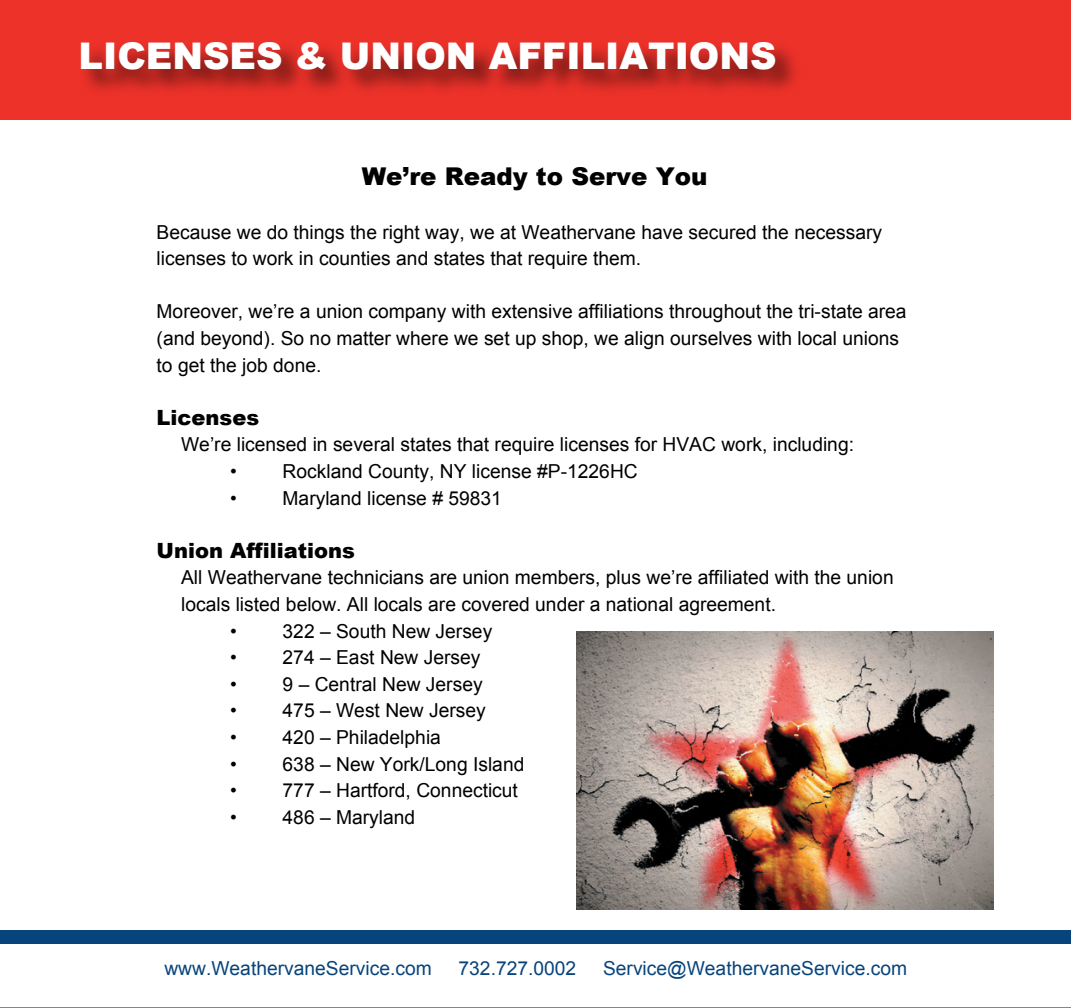
<style>
.page{position:relative;width:1071px;height:1008px;background:#fff}
.page>*{position:absolute;margin:0;border:0;box-sizing:border-box;transform-origin:0 0}
.t1{font:900 36.75px "Arial";color:#fff}
.t2{font:900 24.5px "Arial";color:#010101}
.t3{font:900 21px "Arial";color:#010101}
.t4{font:19.25px/26.6px "Arial";color:#010101}
.t5{font:19.25px "Arial";color:#08447c}
</style>
<div class="page">
<svg style="left:0;top:0;width:1071px;height:119px;background:#e22f27"></svg>
<img style="left:577px;top:632px;width:417px;height:278px">
<div style="left:0;top:930px;width:1071px;height:13px;background:#08447c"></div>
<hr style="left:0;top:1007px;width:1071px;height:1px;background:#ed028c">
<h1 class="t1" style="left:79px;top:30px;width:700px">LICENSES &amp; UNION AFFILIATIONS</h1>
<p class="t2" style="left:362px;top:159px;width:347px">We’re Ready to Serve You</p>
<p class="t4" style="left:157px;top:219px;width:727px">Because we do things the right way, we at Weathervane have secured the necessary licenses to work in counties and states that require them.</p>
<p class="t4" style="left:157px;top:299px;width:752px">Moreover, we’re a union company with extensive affiliations throughout the tri-state area (and beyond). So no matter where we set up shop, we align ourselves with local unions to get the job done.</p>
<p class="t3" style="left:157px;top:402px;width:104px">Licenses</p>
<p class="t4" style="left:181px;top:432px;width:674px">We’re licensed in several states that require licenses for HVAC work, including:</p>
<p class="t4" style="left:230px;top:458px;width:409px">• Rockland County, NY license #P-1226HC</p>
<p class="t4" style="left:230px;top:485px;width:273px">• Maryland license # 59831</p>
<p class="t3" style="left:157px;top:535px;width:200px">Union Affiliations</p>
<p class="t4" style="left:181px;top:565px;width:714px">All Weathervane technicians are union members, plus we’re affiliated with the union locals listed below. All locals are covered under a national agreement.</p>
<p class="t4" style="left:230px;top:618px;width:264px">• 322 – South New Jersey</p>
<p class="t4" style="left:230px;top:644px;width:252px">• 274 – East New Jersey</p>
<p class="t4" style="left:230px;top:671px;width:254px">• 9 – Central New Jersey</p>
<p class="t4" style="left:230px;top:698px;width:257px">• 475 – West New Jersey</p>
<p class="t4" style="left:230px;top:724px;width:212px">• 420 – Philadelphia</p>
<p class="t4" style="left:230px;top:751px;width:296px">• 638 – New York/Long Island</p>
<p class="t4" style="left:230px;top:777px;width:289px">• 777 – Hartford, Connecticut</p>
<p class="t4" style="left:230px;top:804px;width:187px">• 486 – Maryland</p>
<p class="t5" style="left:164px;top:955px;width:269px">www.WeathervaneService.com</p>
<p class="t5" style="left:459px;top:955px;width:119px">732.727.0002</p>
<p class="t5" style="left:603px;top:955px;width:306px">Service@WeathervaneService.com</p>
</div>
